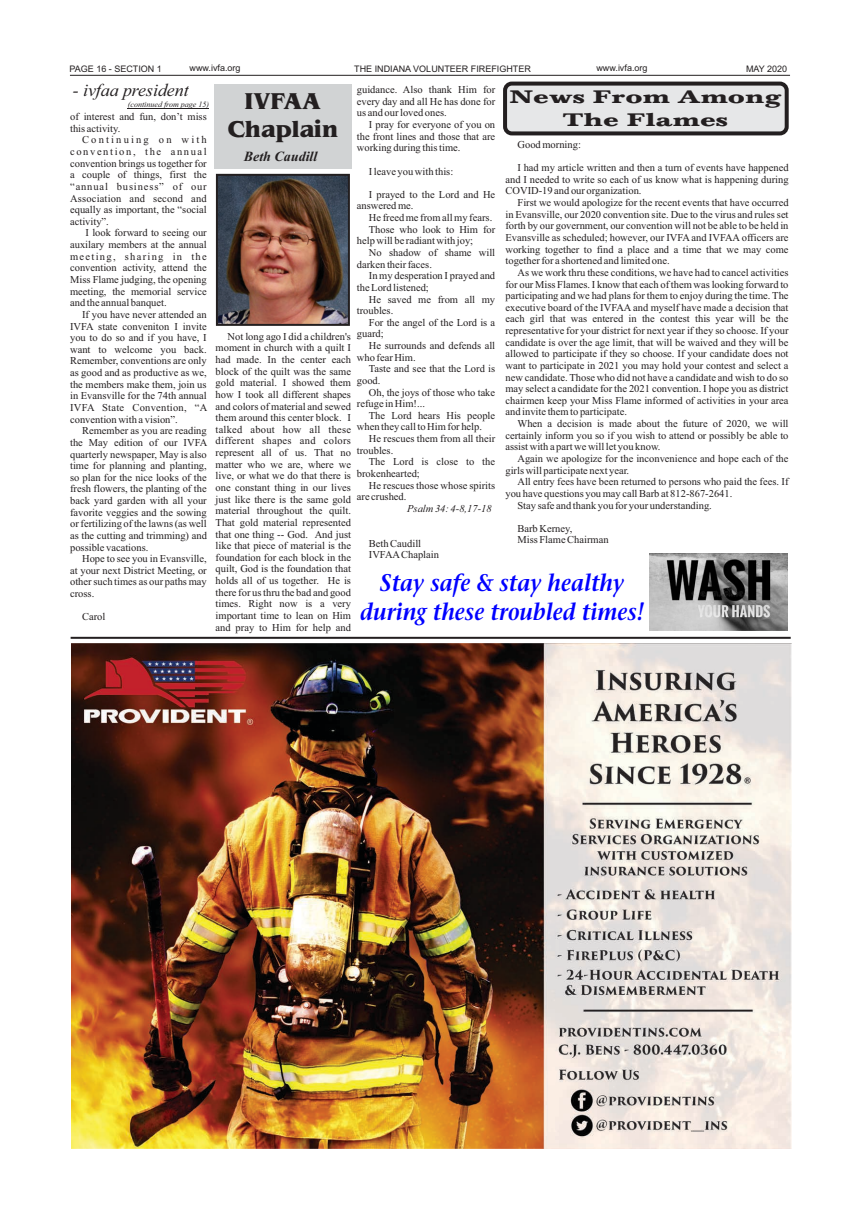
<style>
.page{position:relative;width:860px;height:1209px;background:#fff}
.page>*{position:absolute;margin:0;border:0;box-sizing:border-box;transform-origin:0 0}
.t1{font:italic 600 24px/28.6px "Stone Serif Std";color:#00f;text-align:center;scale:.88 1}
.t2{font:24px/28.1px "Bangkok";color:#231f20;text-align:center}
.t3{font:700 18.9px/23.1px "Baskerville";color:#231f20;text-align:center;scale:1.5 1}
.t4{font:italic 17.8px "Times New Roman";color:#231f20}
.t5{font:italic 700 14px "Times New Roman";color:#231f20}
.t6{font:10.5px/11.6px "Times New Roman";color:#231f20;text-align:justify}
.t7{font:italic 10.5px "Times New Roman";color:#231f20}
.t8{font:9px "Arial";color:#231f20}
.t9{font:italic 8px "Times New Roman";color:#231f20}
</style>
<div class="page">
<hr style="left:70px;top:75px;width:720px;height:1px;background:#231f20">
<img style="left:72px;top:643px;width:720px;height:505px">
<hr style="left:128px;top:108px;width:81px;height:1px;background:#231f20">
<div style="left:214px;top:84px;width:138px;height:84px;background:#d1d3d4"></div>
<img style="left:219px;top:177px;width:128px;height:146px">
<div style="left:216px;top:174px;width:134px;height:152px;border:2px solid #231f20"></div>
<div style="left:503px;top:82px;width:286px;height:53px;background:#e6e7e8;border:4px solid #231f20;border-radius:7px"></div>
<img style="left:650px;top:553px;width:137px;height:77px">
<svg style="left:70px;top:636px;width:721px;height:3px;background:#6b6869"></svg>
<p class="t8" style="left:190px;top:64px;width:53px">www.ivfa.org</p>
<p class="t8" style="left:596px;top:64px;width:53px">www.ivfa.org</p>
<p class="t8" style="left:70px;top:65px;width:94px">PAGE 16 - SECTION 1</p>
<p class="t8" style="left:354px;top:65px;width:178px">THE INDIANA VOLUNTEER FIREFIGHTER</p>
<p class="t8" style="left:746px;top:65px;width:43px">MAY 2020</p>
<h3 class="t4" style="left:73px;top:84px;width:117px">- ivfaa president</h3>
<p class="t9" style="left:128px;top:102px;width:83px">(continued from page 15)</p>
<h1 class="t2" style="left:228px;top:90px;width:111px">IVFAA<br>Chaplain</h1>
<h3 class="t5" style="left:244px;top:151px;width:75px">Beth Caudill</h3>
<p class="t6" style="left:357px;top:85px;width:140px">guidance. Also thank Him for every day and all He has done for us and our loved ones.</p>
<p class="t6" style="left:357px;top:120px;width:140px;text-indent:12px">I pray for everyone of you on the front lines and those that are working during this time.</p>
<p class="t6" style="left:369px;top:166px;width:86px">I leave you with this:</p>
<p class="t6" style="left:357px;top:189px;width:140px;text-indent:12px">I prayed to the Lord and He answered me.</p>
<p class="t6" style="left:369px;top:213px;width:125px">He freed me from all my fears.</p>
<p class="t6" style="left:369px;top:224px;width:128px">Those who look to Him for</p>
<p class="t6" style="left:357px;top:236px;width:118px">help will be radiant with joy;</p>
<p class="t6" style="left:369px;top:248px;width:128px">No shadow of shame will</p>
<p class="t6" style="left:357px;top:259px;width:77px">darken their faces.</p>
<p class="t6" style="left:369px;top:271px;width:128px">In my desperation I prayed and</p>
<p class="t6" style="left:357px;top:282px;width:73px">the Lord listened;</p>
<p class="t6" style="left:369px;top:294px;width:128px">He saved me from all my</p>
<p class="t6" style="left:357px;top:306px;width:38px">troubles.</p>
<p class="t6" style="left:369px;top:317px;width:128px">For the angel of the Lord is a</p>
<p class="t6" style="left:357px;top:329px;width:28px">guard;</p>
<p class="t6" style="left:369px;top:341px;width:128px">He surrounds and defends all</p>
<p class="t6" style="left:357px;top:352px;width:60px">who fear Him.</p>
<p class="t6" style="left:369px;top:364px;width:128px">Taste and see that the Lord is</p>
<p class="t6" style="left:357px;top:375px;width:25px">good.</p>
<p class="t6" style="left:369px;top:387px;width:128px">Oh, the joys of those who take</p>
<p class="t6" style="left:357px;top:399px;width:70px">refuge in Him!...</p>
<p class="t6" style="left:369px;top:410px;width:128px">The Lord hears His people</p>
<p class="t6" style="left:357px;top:422px;width:127px">when they call to Him for help.</p>
<p class="t6" style="left:369px;top:434px;width:128px">He rescues them from all their</p>
<p class="t6" style="left:357px;top:445px;width:38px">troubles.</p>
<p class="t6" style="left:369px;top:457px;width:128px">The Lord is close to the</p>
<p class="t6" style="left:357px;top:469px;width:64px">brokenhearted;</p>
<p class="t6" style="left:369px;top:480px;width:128px">He rescues those whose spirits</p>
<p class="t6" style="left:357px;top:492px;width:51px">are crushed.</p>
<p class="t7" style="left:407px;top:504px;width:86px">Psalm 34: 4-8,17-18</p>
<p class="t6" style="left:369px;top:538px;width:72px">Beth Caudill<br>IVFAA Chaplain</p>
<h2 class="t3" style="left:509px;top:87px;width:183px">News From Among<br>The Flames</h2>
<p class="t6" style="left:70px;top:112px;width:138px">of interest and fun, don’t miss this activity.</p>
<p class="t6" style="left:70px;top:135px;width:138px;text-indent:12px">Continuing on with convention, the annual convention brings us together for a couple of things, first the “annual business” of our Association and second and equally as important, the “social activity”.</p>
<p class="t6" style="left:70px;top:228px;width:138px;text-indent:15px">I look forward to seeing our auxilary members at the annual meeting, sharing in the convention activity, attend the Miss Flame judging, the opening meeting, the memorial service and the annual banquet.</p>
<p class="t6" style="left:70px;top:310px;width:139px;text-indent:12px">If you have never attended an IVFA state conveniton I invite you to do so and if you have, I want to welcome you back.<br>Remember, conventions are only as good and as productive as we, the members make them, join us in Evansville for the 74th annual IVFA State Convention, “A convention with a vision”.</p>
<p class="t6" style="left:70px;top:426px;width:139px;text-indent:12px">Remember as you are reading the May edition of our IVFA quarterly newspaper, May is also time for planning and planting, so plan for the nice looks of the fresh flowers, the planting of the back yard garden with all your favorite veggies and the sowing or fertilizing of the lawns (as well as the cutting and trimming) and possible vacations.</p>
<p class="t6" style="left:70px;top:554px;width:138px;text-indent:12px">Hope to see you in Evansville, at your next District Meeting, or other such times as our paths may cross.</p>
<p class="t6" style="left:82px;top:612px;width:25px">Carol</p>
<p class="t6" style="left:517px;top:140px;width:65px">Good morning:</p>
<p class="t6" style="left:505px;top:163px;width:285px;text-indent:12px">I had my article written and then a turn of events have happened and I needed to write so each of us know what is happening during COVID-19 and our organization.</p>
<p class="t6" style="left:505px;top:198px;width:285px;text-indent:12px">First we would apologize for the recent events that have occurred in Evansville, our 2020 convention site. Due to the virus and rules set forth by our government, our convention will not be able to be held in Evansville as scheduled; however, our IVFA and IVFAA officers are working together to find a place and a time that we may come together for a shortened and limited one.</p>
<p class="t6" style="left:505px;top:267px;width:285px;text-indent:12px">As we work thru these conditions, we have had to cancel activities for our Miss Flames. I know that each of them was looking forward to participating and we had plans for them to enjoy during the time. The executive board of the IVFAA and myself have made a decision that each girl that was entered in the contest this year will be the representative for your district for next year if they so choose. If your candidate is over the age limit, that will be waived and they will be allowed to participate if they so choose. If your candidate does not want to participate in 2021 you may hold your contest and select a new candidate. Those who did not have a candidate and wish to do so may select a candidate for the 2021 convention. I hope you as district chairmen keep your Miss Flame informed of activities in your area and invite them to participate.</p>
<p class="t6" style="left:505px;top:419px;width:285px;text-indent:12px">When a decision is made about the future of 2020, we will certainly inform you so if you wish to attend or possibly be able to assist with a part we will let you know.</p>
<p class="t6" style="left:505px;top:454px;width:285px;text-indent:12px">Again we apologize for the inconvenience and hope each of the girls will participate next year.</p>
<p class="t6" style="left:517px;top:477px;width:273px">All entry fees have been returned to persons who paid the fees. If</p>
<p class="t6" style="left:505px;top:488px;width:228px">you have questions you may call Barb at 812-867-2641.</p>
<p class="t6" style="left:517px;top:500px;width:196px">Stay safe and thank you for your understanding.</p>
<p class="t6" style="left:517px;top:523px;width:93px">Barb Kerney,<br>Miss Flame Chairman</p>
<p class="t6" style="left:216px;top:331px;width:137px;text-indent:12px">Not long ago I did a children's moment in church with a quilt I had made. In the center each block of the quilt was the same gold material. I showed them how I took all different shapes and colors of material and sewed them around this center block. I talked about how all these different shapes and colors represent all of us. That no matter who we are, where we live, or what we do that there is one constant thing in our lives just like there is the same gold material throughout the quilt.<br>That gold material represented that one thing -- God. And just like that piece of material is the foundation for each block in the quilt, God is the foundation that holds all of us together. He is there for us thru the bad and good times. Right now is a very important time to lean on Him and pray to Him for help and</p>
<h1 class="t1" style="left:360px;top:571px;width:324px">Stay safe &amp; stay healthy during these troubled times!</h1>
</div>
